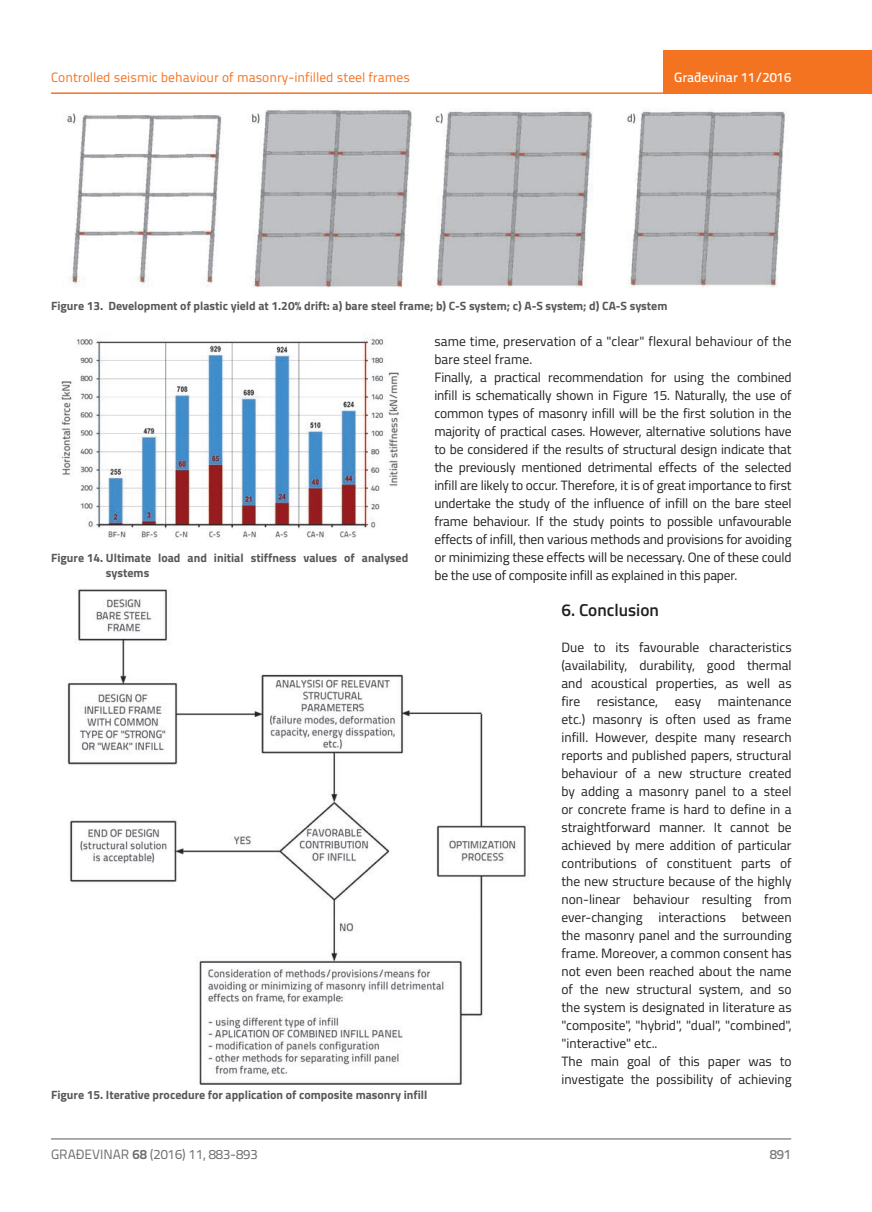
<style>
.page{position:relative;width:872px;height:1212px;background:#fff}
.page>*{position:absolute;margin:0;border:0;box-sizing:border-box;transform-origin:0 0}
.t1{font:600 17.25px "Titillium";color:#231f20}
.t2{font:13.5px/18px "Titillium";letter-spacing:-.005em;color:#231f20}
.t3{font:13.5px "Titillium Text 22 L";color:#f47321}
.t4{font:13.5px "Titillium Text 22 L";color:#6c6d70}
.t5{font:500 13.5px "Titillium Text 22 L";color:#fff}
.t6{font:500 13.5px "Titillium Text 22 L";color:#787a7d}
.t7{font:700 12px/15px "Titillium";color:#57585a}
.s1{font-weight:700}
</style>
<div class="page">
<hr style="left:51px;top:92px;width:821px;height:2px;background:#f47321">
<div style="left:663px;top:50px;width:209px;height:44px;background:#f47321"></div>
<hr style="left:51px;top:1139px;width:740px;height:1px;background:#57585a">
<img style="left:67px;top:110px;width:718px;height:178px">
<img style="left:61px;top:338px;width:338px;height:200px">
<img style="left:67px;top:589px;width:460px;height:495px">
<p class="t3" style="left:51px;top:68px;width:360px">Controlled seismic behaviour of masonry-infilled steel frames</p>
<p class="t5" style="left:674px;top:67px;width:118px">Građevinar 11/2016</p>
<p class="t7" style="left:51px;top:297px;width:618px">Figure 13. Development of plastic yield at 1.20% drift: a) bare steel frame; b) C-S system; c) A-S system; d) CA-S system</p>
<p class="t7" style="left:106px;top:550px;width:304px;text-indent:-55px">Figure 14. Ultimate load and initial stiffness values of analysed systems</p>
<p class="t7" style="left:51px;top:1087px;width:378px">Figure 15. Iterative procedure for application of composite masonry infill</p>
<p class="t2" style="left:434px;top:331px;width:359px">same time, preservation of a "clear" flexural behaviour of the bare steel frame.<br>Finally, a practical recommendation for using the combined infill is schematically shown in Figure 15. Naturally, the use of common types of masonry infill will be the first solution in the majority of practical cases. However, alternative solutions have to be considered if the results of structural design indicate that the previously mentioned detrimental effects of the selected infill are likely to occur. Therefore, it is of great importance to first undertake the study of the influence of infill on the bare steel frame behaviour. If the study points to possible unfavourable effects of infill, then various methods and provisions for avoiding or minimizing these effects will be necessary. One of these could be the use of composite infill as explained in this paper.</p>
<p class="t1" style="left:561px;top:597px;width:99px">6. Conclusion</p>
<p class="t2" style="left:561px;top:638px;width:232px">Due to its favourable characteristics (availability, durability, good thermal and acoustical properties, as well as fire resistance, easy maintenance etc.) masonry is often used as frame infill. However, despite many research reports and published papers, structural behaviour of a new structure created by adding a masonry panel to a steel or concrete frame is hard to define in a straightforward manner. It cannot be achieved by mere addition of particular contributions of constituent parts of the new structure because of the highly non-linear behaviour resulting from ever-changing interactions between the masonry panel and the surrounding frame. Moreover, a common consent has not even been reached about the name of the new structural system, and so the system is designated in literature as "composite", "hybrid", "dual", "combined", "interactive" etc..<br>The main goal of this paper was to investigate the possibility of achieving</p>
<p class="t4" style="left:51px;top:1144px;width:208px">GRAĐEVINAR <span class="s1">68</span> (2016) 11, 883-893</p>
<p class="t6" style="left:769px;top:1144px;width:23px">891</p>
</div>
